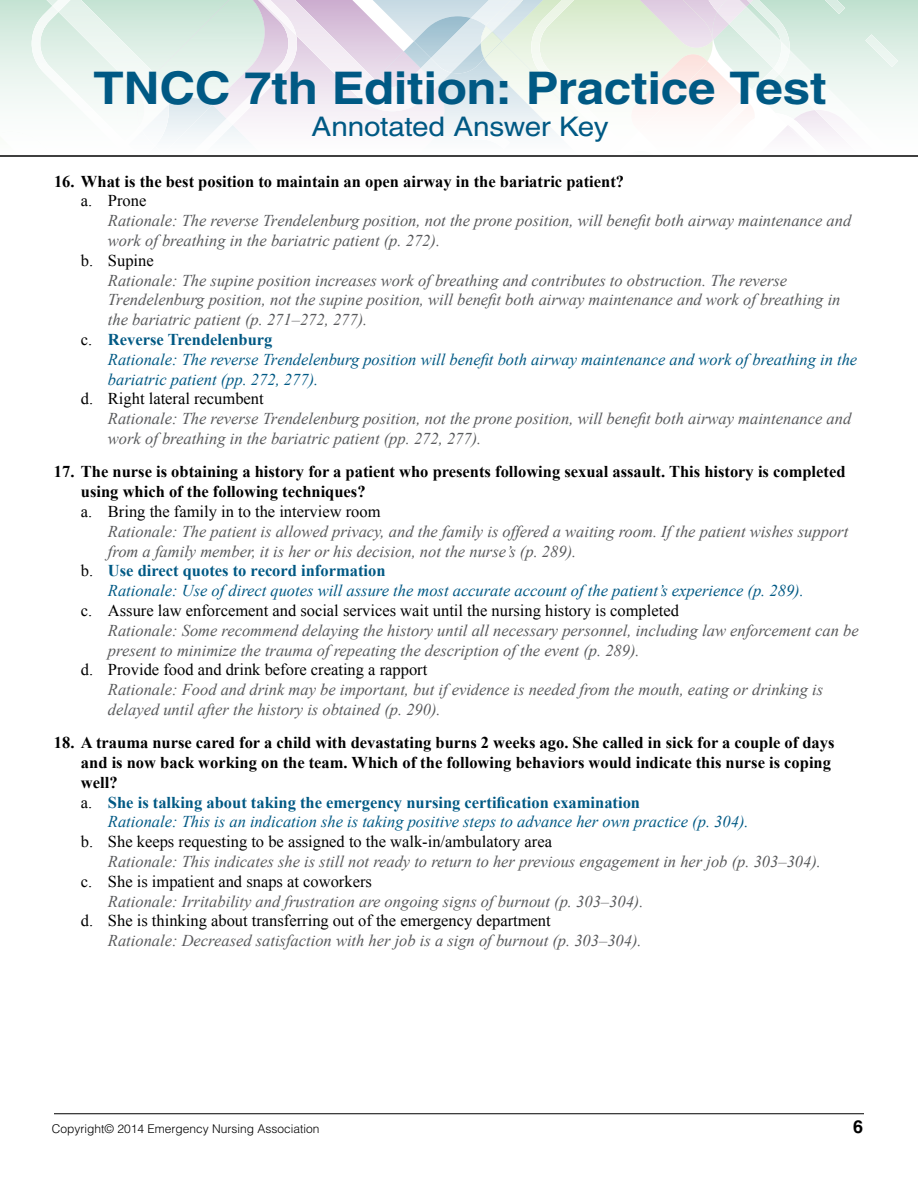
<style>
.page{position:relative;width:918px;height:1188px;background:#fff}
.page>*{position:absolute;margin:0;border:0;box-sizing:border-box;transform-origin:0 0}
.t1{font:700 45px "Helvetica LT Std";letter-spacing:-.005em;color:#005984;scale:1.1 1}
.t2{font:27px "Helvetica LT Std";letter-spacing:-.01em;color:#005984;scale:1.1 1}
.t3{font:700 18px "Helvetica LT Std";color:#000}
.t4{font:italic 16.5px/19.8px "Times New Roman";color:#58595b}
.t5{font:700 16.5px/19.8px "Times New Roman";color:#000}
.t6{font:16.5px "Times New Roman";color:#000}
.t7{font:italic 16.5px "Times New Roman";color:#005984}
.t8{font:700 16.5px "Times New Roman";color:#005984}
.t9{font:300 12px "Helvetica LT Std";color:#000}
.s1{font-weight:400;color:#000}
</style>
<div class="page">
<hr style="left:54px;top:1113px;width:810px;height:1px;background:#000">
<svg style="left:0;top:0;width:918px;height:139px"></svg>
<hr style="left:0;top:155px;width:918px;height:2px;background:#000">
<h1 class="t1" style="left:94px;top:60px;width:668px">TNCC 7th Edition: Practice Test</h1>
<h2 class="t2" style="left:312px;top:111px;width:271px">Annotated Answer Key</h2>
<p class="t5" style="left:54px;top:171px;width:572px">16. What is the best position to maintain an open airway in the bariatric patient?</p>
<p class="t6" style="left:81px;top:190px;width:67px">a. Prone</p>
<p class="t4" style="left:108px;top:210px;width:745px">Rationale: The reverse Trendelenburg position, not the prone position, will benefit both airway maintenance and work of breathing in the bariatric patient (p. 272).</p>
<p class="t6" style="left:81px;top:249px;width:74px">b. Supine</p>
<p class="t4" style="left:108px;top:270px;width:681px">Rationale: The supine position increases work of breathing and contributes to obstruction. The reverse</p>
<p class="t4" style="left:108px;top:290px;width:734px">Trendelenburg position, not the supine position, will benefit both airway maintenance and work of breathing in</p>
<p class="t4" style="left:108px;top:309px;width:261px">the bariatric patient (p. 271–272, 277).</p>
<p class="t8" style="left:81px;top:328px;width:193px"><span class="s1">c.</span> Reverse Trendelenburg</p>
<p class="t7" style="left:108px;top:348px;width:751px">Rationale: The reverse Trendelenburg position will benefit both airway maintenance and work of breathing in the</p>
<p class="t7" style="left:108px;top:368px;width:212px">bariatric patient (pp. 272, 277).</p>
<p class="t6" style="left:81px;top:388px;width:184px">d. Right lateral recumbent</p>
<p class="t4" style="left:108px;top:408px;width:745px">Rationale: The reverse Trendelenburg position, not the prone position, will benefit both airway maintenance and work of breathing in the bariatric patient (pp. 272, 277).</p>
<p class="t5" style="left:81px;top:462px;width:766px;text-indent:-27px">17. The nurse is obtaining a history for a patient who presents following sexual assault. This history is completed using which of the following techniques?</p>
<p class="t6" style="left:81px;top:500px;width:301px">a. Bring the family in to the interview room</p>
<p class="t4" style="left:108px;top:521px;width:742px">Rationale: The patient is allowed privacy, and the family is offered a waiting room. If the patient wishes support</p>
<p class="t4" style="left:108px;top:541px;width:470px">from a family member, it is her or his decision, not the nurse’s (p. 289).</p>
<p class="t8" style="left:81px;top:559px;width:306px"><span class="s1">b.</span> Use direct quotes to record information</p>
<p class="t7" style="left:108px;top:579px;width:697px">Rationale: Use of direct quotes will assure the most accurate account of the patient’s experience (p. 289).</p>
<p class="t6" style="left:81px;top:599px;width:599px">c. Assure law enforcement and social services wait until the nursing history is completed</p>
<p class="t4" style="left:108px;top:620px;width:752px">Rationale: Some recommend delaying the history until all necessary personnel, including law enforcement can be present to minimize the trauma of repeating the description of the event (p. 289).</p>
<p class="t6" style="left:81px;top:659px;width:348px">d. Provide food and drink before creating a rapport</p>
<p class="t4" style="left:108px;top:679px;width:717px">Rationale: Food and drink may be important, but if evidence is needed from the mouth, eating or drinking is delayed until after the history is obtained (p. 290).</p>
<p class="t5" style="left:54px;top:732px;width:782px">18. A trauma nurse cared for a child with devastating burns 2 weeks ago. She called in sick for a couple of days</p>
<p class="t5" style="left:81px;top:752px;width:752px">and is now back working on the team. Which of the following behaviors would indicate this nurse is coping</p>
<p class="t5" style="left:81px;top:772px;width:38px">well?</p>
<p class="t8" style="left:81px;top:791px;width:561px"><span class="s1">a.</span> She is talking about taking the emergency nursing certification examination</p>
<p class="t7" style="left:108px;top:811px;width:642px">Rationale: This is an indication she is taking positive steps to advance her own practice (p. 304).</p>
<p class="t6" style="left:81px;top:831px;width:473px">b. She keeps requesting to be assigned to the walk-in/ambulatory area</p>
<p class="t4" style="left:108px;top:851px;width:715px">Rationale: This indicates she is still not ready to return to her previous engagement in her job (p. 303–304).</p>
<p class="t6" style="left:81px;top:870px;width:292px">c. She is impatient and snaps at coworkers</p>
<p class="t4" style="left:108px;top:891px;width:537px">Rationale: Irritability and frustration are ongoing signs of burnout (p. 303–304).</p>
<p class="t6" style="left:81px;top:910px;width:471px">d. She is thinking about transferring out of the emergency department</p>
<p class="t4" style="left:108px;top:930px;width:535px">Rationale: Decreased satisfaction with her job is a sign of burnout (p. 303–304).</p>
<p class="t9" style="left:52px;top:1122px;width:269px">Copyright© 2014 Emergency Nursing Association</p>
<p class="t3" style="left:853px;top:1116px;width:12px">6</p>
</div>
